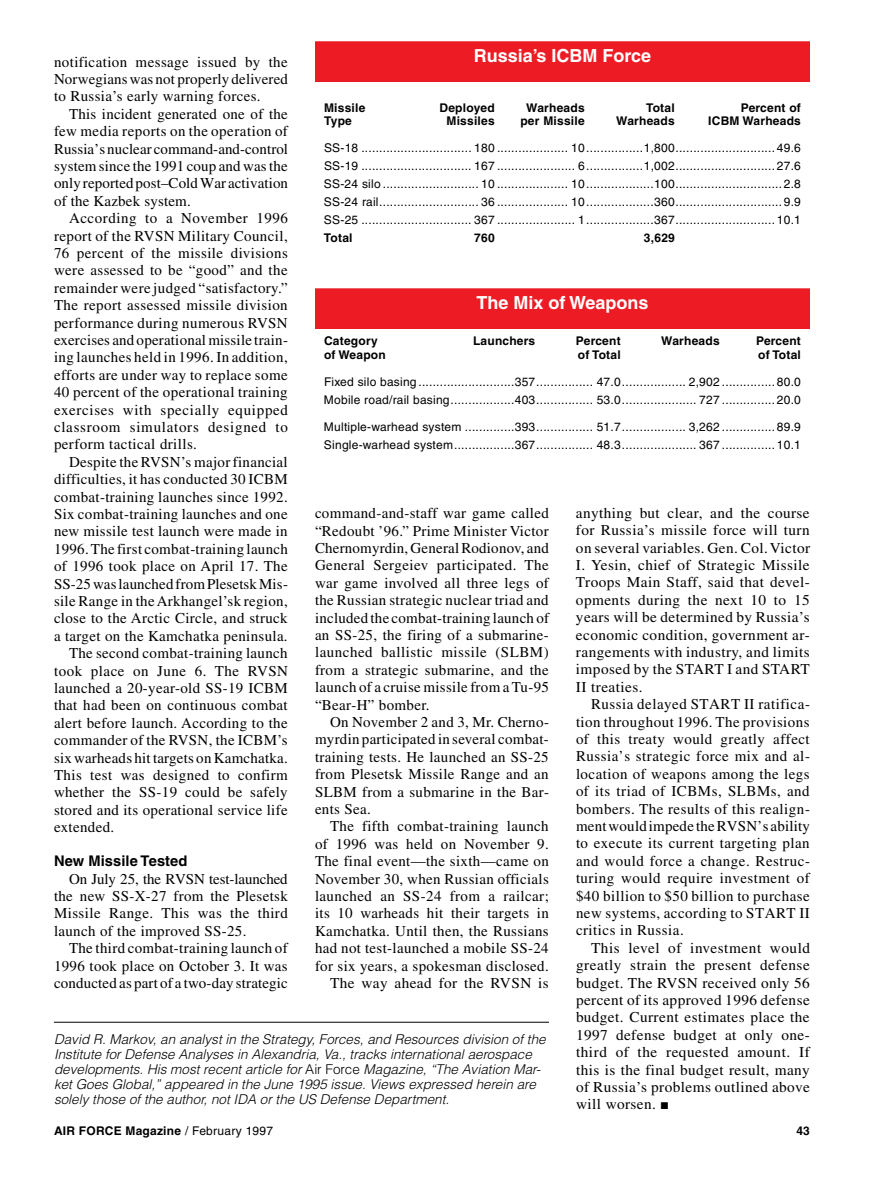
<style>
.page{position:relative;width:882px;height:1179px;background:#fff}
.page>*{position:absolute;margin:0;border:0;box-sizing:border-box;transform-origin:0 0}
.t1{font:700 18px "Helvetica";color:#fff}
.t2{font:15px/17.4px "Times";letter-spacing:.02em;color:#000;text-align:justify}
.t3{font:700 14.7px "Helvetica";letter-spacing:.005em;color:#000}
.t4{font:italic 300 13.5px/15px "Helvetica";color:#000}
.t5{font:12px/18px "Helvetica";letter-spacing:.02em;color:#000}
.t6{font:700 12px "Helvetica";letter-spacing:.02em;color:#000}
.s1{font-style:normal}
.s2{font-weight:400}
</style>
<div class="page">
<hr style="left:54px;top:1022px;width:495px;height:1px;background:#000">
<div style="left:315px;top:305px;width:495px;height:24px;background:#ed1c24"></div>
<div style="left:315px;top:57px;width:495px;height:24px;background:#ed1c24"></div>
<div style="left:315px;top:288px;width:495px;height:21px;background:#ed1c24"></div>
<div style="left:315px;top:41px;width:495px;height:21px;background:#ed1c24"></div>
<p class="t1" style="left:474px;top:45px;width:179px">Russia’s ICBM Force</p>
<p class="t2" style="left:54px;top:53px;width:236px">notification message issued by the Norwegians was not properly delivered to Russia’s early warning forces.</p>
<p class="t2" style="left:54px;top:105px;width:236px;text-indent:15px">This incident generated one of the few media reports on the operation of Russia’s nuclear command-and-control system since the 1991 coup and was the only reported post–Cold War activation of the Kazbek system.</p>
<p class="t2" style="left:54px;top:209px;width:236px;text-indent:15px">According to a November 1996 report of the RVSN Military Council, 76 percent of the missile divisions were assessed to be “good” and the remainder were judged “satisfactory.” The report assessed missile division performance during numerous RVSN exercises and operational missile train&shy;ing launches held in 1996. In addition, efforts are under way to replace some 40 percent of the operational training exercises with specially equipped classroom simulators designed to perform tactical drills.</p>
<p class="t2" style="left:69px;top:453px;width:220px">Despite the RVSN’s major financial</p>
<p class="t2" style="left:54px;top:470px;width:235px">difficulties, it has conducted 30 ICBM</p>
<p class="t2" style="left:54px;top:488px;width:235px">combat-training launches since 1992.</p>
<p class="t2" style="left:54px;top:505px;width:235px">Six combat-training launches and one</p>
<p class="t2" style="left:54px;top:523px;width:235px">new missile test launch were made in</p>
<p class="t2" style="left:54px;top:540px;width:235px">1996. The first combat-training launch</p>
<p class="t2" style="left:54px;top:557px;width:235px">of 1996 took place on April 17. The</p>
<p class="t2" style="left:54px;top:575px;width:235px">SS-25 was launched from Plesetsk Mis-</p>
<p class="t2" style="left:54px;top:592px;width:235px">sile Range in the Arkhangel’sk region,</p>
<p class="t2" style="left:54px;top:610px;width:235px">close to the Arctic Circle, and struck</p>
<p class="t2" style="left:54px;top:627px;width:235px">a target on the Kamchatka peninsula.</p>
<p class="t2" style="left:69px;top:644px;width:220px">The second combat-training launch</p>
<p class="t2" style="left:54px;top:662px;width:236px">took place on June 6. The RVSN</p>
<p class="t2" style="left:54px;top:679px;width:235px">launched a 20-year-old SS-19 ICBM</p>
<p class="t2" style="left:54px;top:697px;width:235px">that had been on continuous combat</p>
<p class="t2" style="left:54px;top:714px;width:235px">alert before launch. According to the</p>
<p class="t2" style="left:54px;top:731px;width:235px">commander of the RVSN, the ICBM’s</p>
<p class="t2" style="left:54px;top:749px;width:235px">six warheads hit targets on Kamchatka.</p>
<p class="t2" style="left:54px;top:766px;width:235px">This test was designed to confirm</p>
<p class="t2" style="left:54px;top:784px;width:235px">whether the SS-19 could be safely</p>
<p class="t2" style="left:54px;top:801px;width:235px">stored and its operational service life</p>
<p class="t2" style="left:54px;top:818px;width:62px">extended.</p>
<p class="t3" style="left:54px;top:852px;width:135px">New Missile Tested</p>
<p class="t2" style="left:54px;top:870px;width:235px;text-indent:15px">On July 25, the RVSN test-launched the new SS-X-27 from the Plesetsk Missile Range. This was the third launch of the improved SS-25.</p>
<p class="t2" style="left:54px;top:939px;width:235px;text-indent:15px">The third combat-training launch of 1996 took place on October 3. It was conducted as part of a two-day strategic</p>
<p class="t6" style="left:324px;top:100px;width:43px">Missile</p>
<p class="t6" style="left:439px;top:100px;width:57px">Deployed</p>
<p class="t6" style="left:526px;top:100px;width:60px">Warheads</p>
<p class="t6" style="left:646px;top:100px;width:30px">Total</p>
<p class="t6" style="left:741px;top:100px;width:62px">Percent of</p>
<p class="t6" style="left:324px;top:114px;width:29px">Type</p>
<p class="t6" style="left:446px;top:114px;width:50px">Missiles</p>
<p class="t6" style="left:520px;top:114px;width:66px">per Missile</p>
<p class="t6" style="left:616px;top:114px;width:60px">Warheads</p>
<p class="t6" style="left:708px;top:114px;width:94px">ICBM Warheads</p>
<p class="t5" style="left:324px;top:139px;width:479px;text-align:justify">SS-18 ............................... 180 .................... 10................1,800............................ 49.6<br>SS-19 ............................... 167 ...................... 6................1,002............................ 27.6<br>SS-24 silo ........................... 10 .................... 10...................100..............................2.8<br>SS-24 rail............................ 36 .................... 10...................360..............................9.9<br>SS-25 ............................... 367 ...................... 1...................367............................ 10.1</p>
<p class="t6" style="left:324px;top:231px;width:30px">Total</p>
<p class="t6" style="left:474px;top:231px;width:22px">760</p>
<p class="t6" style="left:644px;top:231px;width:32px">3,629</p>
<p class="t1" style="left:477px;top:292px;width:173px">The Mix of Weapons</p>
<p class="t6" style="left:324px;top:334px;width:55px">Category</p>
<p class="t6" style="left:473px;top:334px;width:64px">Launchers</p>
<p class="t6" style="left:576px;top:334px;width:46px">Percent</p>
<p class="t6" style="left:661px;top:334px;width:60px">Warheads</p>
<p class="t6" style="left:756px;top:334px;width:46px">Percent</p>
<p class="t6" style="left:324px;top:347px;width:63px">of Weapon</p>
<p class="t6" style="left:578px;top:347px;width:44px">of Total</p>
<p class="t6" style="left:758px;top:347px;width:44px">of Total</p>
<p class="t5" style="left:324px;top:373px;width:478px">Fixed silo basing ...........................357................ 47.0.................. 2,902 ............... 80.0<br>Mobile road/rail basing..................403................ 53.0..................... 727 ............... 20.0</p>
<p class="t5" style="left:324px;top:418px;width:478px">Multiple-warhead system ..............393................ 51.7.................. 3,262 ............... 89.9<br>Single-warhead system.................367................ 48.3..................... 367 ............... 10.1</p>
<p class="t2" style="left:576px;top:504px;width:236px">anything but clear, and the course for Russia’s missile force will turn on several variables. Gen. Col. Victor I. Yesin, chief of Strategic Missile Troops Main Staff, said that devel&shy;opments during the next 10 to 15 years will be determined by Russia’s economic condition, government ar&shy;rangements with industry, and limits imposed by the START I and START II treaties.</p>
<p class="t2" style="left:576px;top:695px;width:236px;text-indent:15px">Russia delayed START II ratifica&shy;tion throughout 1996. The provisions of this treaty would greatly affect Russia’s strategic force mix and al&shy;location of weapons among the legs of its triad of ICBMs, SLBMs, and bombers. The results of this realign&shy;ment would impede the RVSN’s ability to execute its current targeting plan and would force a change. Restruc&shy;turing would require investment of $40 billion to $50 billion to purchase new systems, according to START II critics in Russia.</p>
<p class="t2" style="left:576px;top:939px;width:236px;text-indent:15px">This level of investment would greatly strain the present defense budget. The RVSN received only 56 percent of its approved 1996 defense budget. Current estimates place the 1997 defense budget at only one&shy;third of the requested amount. If this is the final budget result, many of Russia’s problems outlined above will worsen. ■</p>
<p class="t2" style="left:315px;top:504px;width:236px">command-and-staff war game called “Redoubt ’96.” Prime Minister Victor Chernomyrdin, General Rodionov, and General Sergeiev participated. The war game involved all three legs of the Russian strategic nuclear triad and included the combat-training launch of an SS-25, the firing of a submarine&shy;launched ballistic missile (SLBM) from a strategic submarine, and the launch of a cruise missile from a Tu-95 “Bear-H” bomber.</p>
<p class="t2" style="left:315px;top:713px;width:235px;text-indent:15px">On November 2 and 3, Mr. Cherno&shy;myrdin participated in several combat&shy;training tests. He launched an SS-25 from Plesetsk Missile Range and an SLBM from a submarine in the Bar&shy;ents Sea.</p>
<p class="t2" style="left:315px;top:818px;width:235px;text-align:right">The fifth combat-training launch of 1996 was held on November 9.<br>The final event—the sixth—came on November 30, when Russian officials launched an SS-24 from a railcar; its 10 warheads hit their targets in Kamchatka. Until then, the Russians had not test-launched a mobile SS-24 for six years, a spokesman disclosed.<br>The way ahead for the RVSN is</p>
<p class="t4" style="left:54px;top:1032px;width:493px">David R. Markov, an analyst in the Strategy, Forces, and Resources division of the Institute for Defense Analyses in Alexandria, Va., tracks international aerospace developments. His most recent article for <span class="s1">Air Force</span> Magazine, “The Aviation Mar&shy;ket Goes Global,” appeared in the June 1995 issue. Views expressed herein are solely those of the author, not IDA or the US Defense Department.</p>
<p class="t6" style="left:54px;top:1123px;width:221px">AIR FORCE Magazine <span class="s2">/ February 1997</span></p>
<p class="t6" style="left:797px;top:1123px;width:15px">43</p>
</div>
